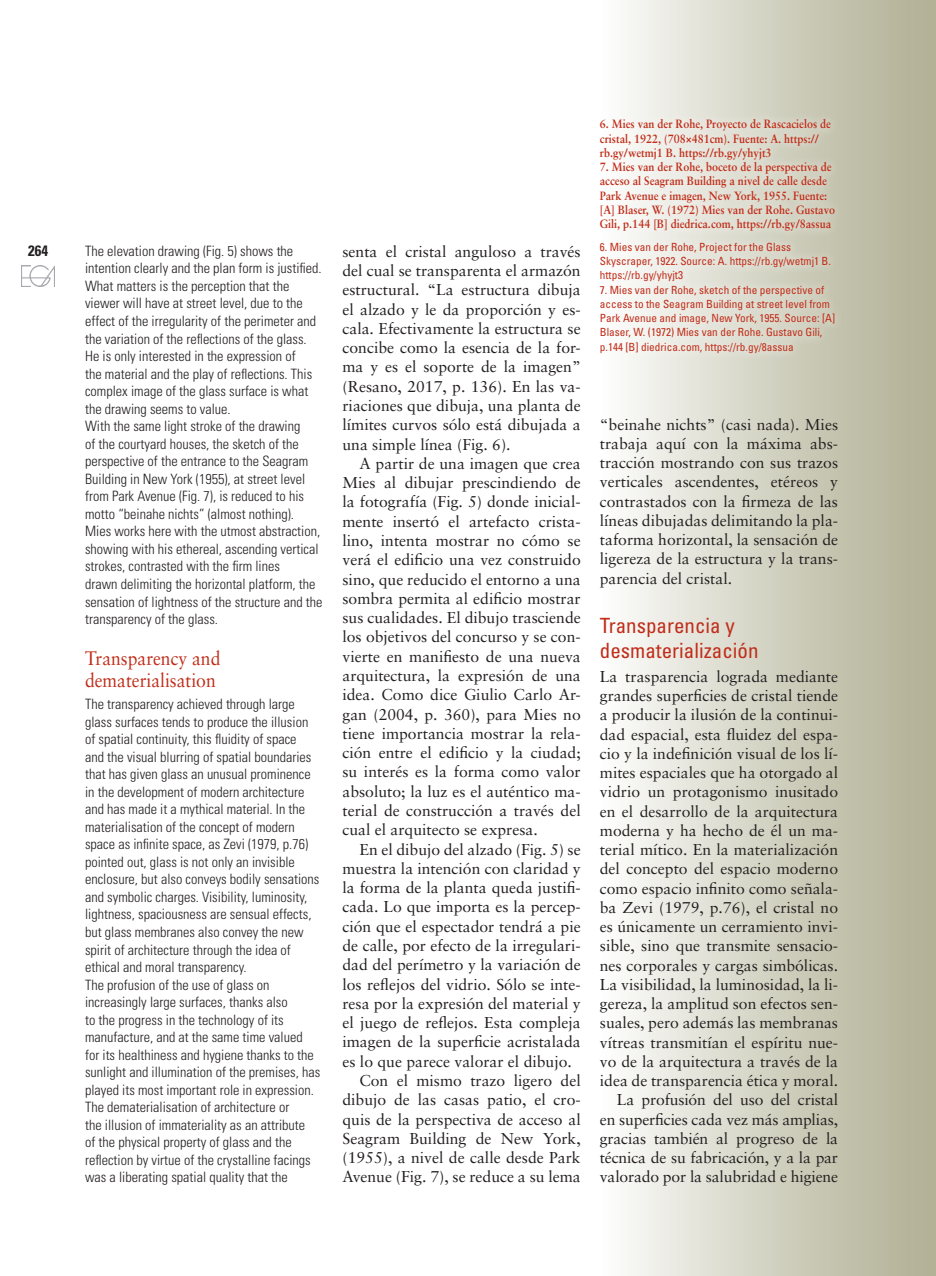
<style>
.page{position:relative;width:936px;height:1276px;background:#fff}
.page>*{position:absolute;margin:0;border:0;box-sizing:border-box;transform-origin:0 0}
.TITULAR_1_CAST{font:condensed 21px/25.5px "Univers";color:#c02d19}
.TITULAR_1_INGLES{font:19.5px/22px "Sabon";color:#c02d19;scale:.9 1}
.t1{font:15.75px/19.4px "Sabon";color:#231f20;text-align:justify}
.t2{font:700 condensed 15px "Univers";color:#231f20}
.t3{font:300 condensed 14.25px/17.5px "Univers";color:#231f20}
.SUBTITULO_INGLES{font:700 12px/14.2px "Sabon";color:#c02d19;scale:.9 1}
.SUBTITULO_INGLES-2{font:condensed 11.25px/14.2px "Univers";color:#c02d19}
</style>
<div class="page">
<img style="left:22px;top:265px;width:33px;height:21px">
<div style="left:600px;top:0;width:335px;height:1276px;background:linear-gradient(to right,#fcfcfb,#aead90)"></div>
<div style="left:591px;top:111px;width:252px;height:251px;background:linear-gradient(to right,#fff,#c7c7b3)"></div>
<p class="t2" style="left:28px;top:242px;width:21px">264</p>
<p class="t3" style="left:85px;top:242px;width:238px">The elevation drawing (Fig. 5) shows the intention clearly and the plan form is justified.<br>What matters is the perception that the viewer will have at street level, due to the effect of the irregularity of the perimeter and the variation of the reflections of the glass.<br>He is only interested in the expression of<br>the material and the play of reflections. This complex image of the glass surface is what the drawing seems to value.</p>
<p class="t3" style="left:85px;top:417px;width:239px">With the same light stroke of the drawing<br>of the courtyard houses, the sketch of the perspective of the entrance to the Seagram Building in New York (1955), at street level from Park Avenue (Fig. 7), is reduced to his motto “beinahe nichts” (almost nothing).<br>Mies works here with the utmost abstraction, showing with his ethereal, ascending vertical strokes, contrasted with the firm lines<br>drawn delimiting the horizontal platform, the sensation of lightness of the structure and the transparency of the glass.</p>
<p class="TITULAR_1_INGLES" style="left:85px;top:647px;width:152px">Transparency and dematerialisation</p>
<p class="t3" style="left:85px;top:695px;width:236px">The transparency achieved through large glass surfaces tends to produce the illusion of spatial continuity, this fluidity of space<br>and the visual blurring of spatial boundaries that has given glass an unusual prominence in the development of modern architecture and has made it a mythical material. In the materialisation of the concept of modern space as infinite space, as Zevi (1979, p.76) pointed out, glass is not only an invisible enclosure, but also conveys bodily sensations and symbolic charges. Visibility, luminosity, lightness, spaciousness are sensual effects, but glass membranes also convey the new spirit of architecture through the idea of ethical and moral transparency.</p>
<p class="t3" style="left:85px;top:975px;width:236px">The profusion of the use of glass on increasingly large surfaces, thanks also<br>to the progress in the technology of its manufacture, and at the same time valued for its healthiness and hygiene thanks to the sunlight and illumination of the premises, has played its most important role in expression.<br>The dematerialisation of architecture or<br>the illusion of immateriality as an attribute<br>of the physical property of glass and the reflection by virtue of the crystalline facings was a liberating spatial quality that the</p>
<p class="t1" style="left:342px;top:241px;width:240px">senta el cristal anguloso a través del cual se transparenta el armazón estructural. “La estructura dibuja el alzado y le da proporción y es&shy;cala. Efectivamente la estructura se concibe como la esencia de la for&shy;ma y es el soporte de la imagen” (Resano, 2017, p. 136). En las va&shy;riaciones que dibuja, una planta de límites curvos sólo está dibujada a una simple línea (Fig. 6).</p>
<p class="t1" style="left:342px;top:453px;width:240px;text-indent:17px">A partir de una imagen que crea Mies al dibujar prescindiendo de la fotografía (Fig. 5) donde inicial&shy;mente insertó el artefacto crista&shy;lino, intenta mostrar no cómo se verá el edificio una vez construido sino, que reducido el entorno a una sombra permita al edificio mostrar sus cualidades. El dibujo trasciende los objetivos del concurso y se con&shy;vierte en manifiesto de una nueva arquitectura, la expresión de una idea. Como dice Giulio Carlo Ar&shy;gan (2004, p. 360), para Mies no tiene importancia mostrar la rela&shy;ción entre el edificio y la ciudad; su interés es la forma como valor absoluto; la luz es el auténtico ma&shy;terial de construcción a través del cual el arquitecto se expresa.</p>
<p class="t1" style="left:342px;top:839px;width:240px;text-indent:17px">En el dibujo del alzado (Fig. 5) se muestra la intención con claridad y la forma de la planta queda justifi&shy;cada. Lo que importa es la percep&shy;ción que el espectador tendrá a pie de calle, por efecto de la irregulari&shy;dad del perímetro y la variación de los reflejos del vidrio. Sólo se inte&shy;resa por la expresión del material y el juego de reflejos. Esta compleja imagen de la superficie acristalada es lo que parece valorar el dibujo.</p>
<p class="t1" style="left:342px;top:1070px;width:240px;text-indent:17px">Con el mismo trazo ligero del dibujo de las casas patio, el cro&shy;quis de la perspectiva de acceso al Seagram Building de New York, (1955), a nivel de calle desde Park Avenue (Fig. 7), se reduce a su lema</p>
<p class="SUBTITULO_INGLES" style="left:600px;top:117px;width:258px">6. Mies van der Rohe, Proyecto de Rascacielos de cristal, 1922, (708×481cm). Fuente: A. https:// rb.gy/wetmj1 B. https://rb.gy/yhyjt3</p>
<p class="SUBTITULO_INGLES" style="left:600px;top:159px;width:263px">7. Mies van der Rohe, boceto de la perspectiva de acceso al Seagram Building a nivel de calle desde Park Avenue e imagen, New York, 1955. Fuente: [A] Blaser, W. (1972) Mies van der Rohe. Gustavo Gili, p.144 [B] diedrica.com, https://rb.gy/8assua</p>
<p class="SUBTITULO_INGLES-2" style="left:600px;top:240px;width:233px">6. Mies van der Rohe, Project for the Glass<br>Skyscraper, 1922. Source: A. https://rb.gy/wetmj1 B. https://rb.gy/yhyjt3</p>
<p class="SUBTITULO_INGLES-2" style="left:600px;top:282px;width:237px">7. Mies van der Rohe, sketch of the perspective of access to the Seagram Building at street level from Park Avenue and image, New York, 1955. Source: [A] Blaser, W. (1972) Mies van der Rohe. Gustavo Gili, p.144 [B] diedrica.com, https://rb.gy/8assua</p>
<p class="t1" style="left:600px;top:414px;width:240px">“beinahe nichts” (casi nada). Mies trabaja aquí con la máxima abs&shy;tracción mostrando con sus trazos verticales ascendentes, etéreos y contrastados con la firmeza de las líneas dibujadas delimitando la pla&shy;taforma horizontal, la sensación de ligereza de la estructura y la trans&shy;parencia del cristal.</p>
<p class="TITULAR_1_CAST" style="left:600px;top:612px;width:160px">Transparencia y desmaterialización</p>
<p class="t1" style="left:600px;top:666px;width:240px">La trasparencia lograda mediante grandes superficies de cristal tiende a producir la ilusión de la continui&shy;dad espacial, esta fluidez del espa&shy;cio y la indefinición visual de los lí&shy;mites espaciales que ha otorgado al vidrio un protagonismo inusitado en el desarrollo de la arquitectura moderna y ha hecho de él un ma&shy;terial mítico. En la materialización del concepto del espacio moderno como espacio infinito como señala&shy;ba Zevi (1979, p.76), el cristal no es únicamente un cerramiento invi&shy;sible, sino que transmite sensacio&shy;nes corporales y cargas simbólicas.<br>La visibilidad, la luminosidad, la li&shy;gereza, la amplitud son efectos sen&shy;suales, pero además las membranas vítreas transmitían el espíritu nue&shy;vo de la arquitectura a través de la idea de transparencia ética y moral.</p>
<p class="t1" style="left:600px;top:1090px;width:240px;text-indent:17px">La profusión del uso del cristal en superficies cada vez más amplias, gracias también al progreso de la técnica de su fabricación, y a la par valorado por la salubridad e higiene</p>
</div>
